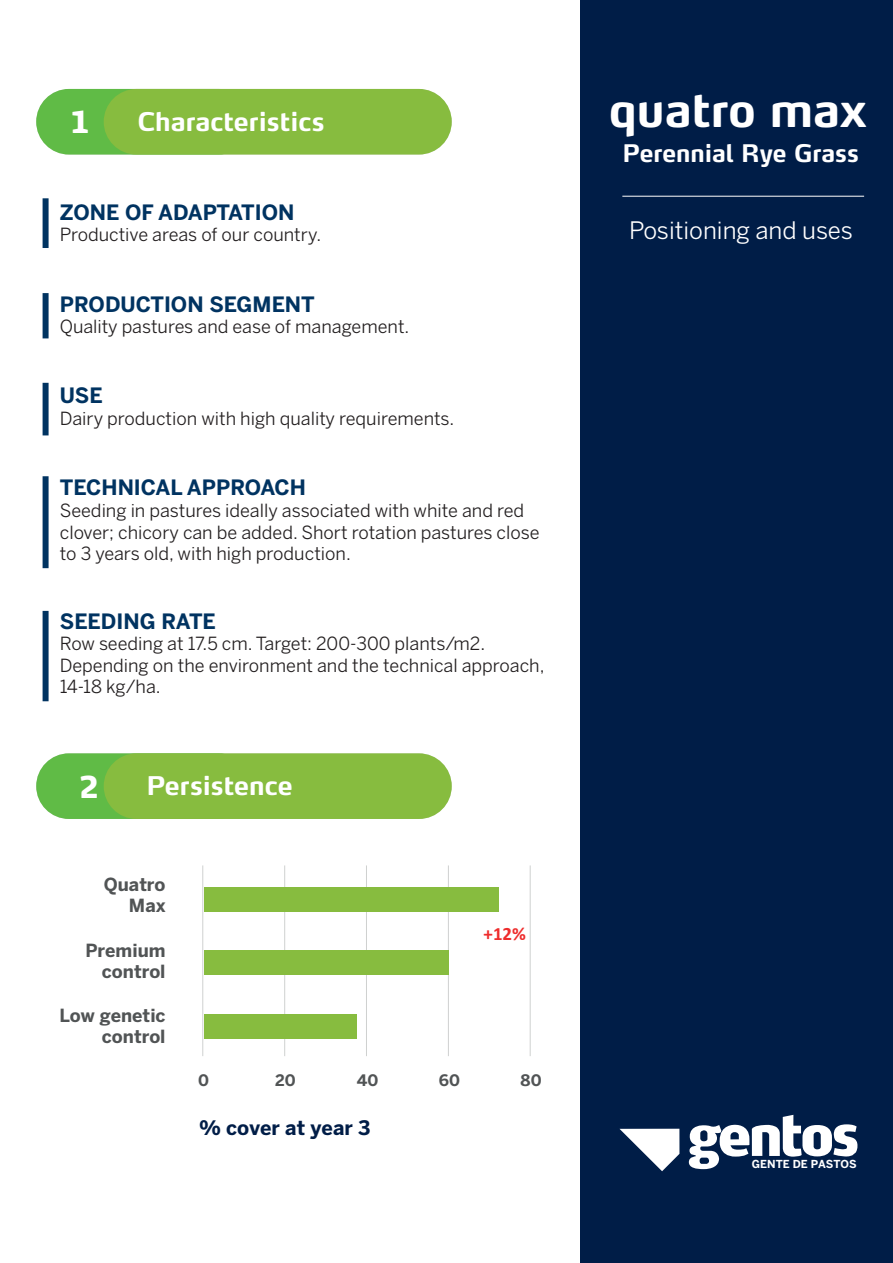
<style>
.page{position:relative;width:893px;height:1263px;background:#fff}
.page>*{position:absolute;margin:0;border:0;box-sizing:border-box;transform-origin:0 0}
.t1{font:700 46.05px "Max";color:#fff}
.t2{font:800 condensed 30px "Max Web W03";color:#fff}
.t3{font:700 25.5px "Max";color:#fff}
.t4{font:24px "Benton Sans";color:#fff}
.t5{font:700 24px "Max";color:#fff}
.t6{font:700 21px "Benton Sans";color:#003361}
.t7{font:700 19.8px "Benton Sans";color:#001d47}
.t8{font:700 18.9px "Calibri";color:#ee2d2d}
.t9{font:18px/21.6px "Benton Sans";color:#231f20}
.t10{font:700 18px/21px "Benton Sans";color:#515455;text-align:right}
.t11{font:700 15.75px "Benton Sans";letter-spacing:.005em;color:#515455}
.t12{font:700 10.95px "Benton Sans";color:#fff}
</style>
<div class="page">
<div style="left:36px;top:753px;width:215px;height:66px;background:#60bb46;border-radius:33px"></div>
<div style="left:104px;top:753px;width:348px;height:66px;background:#87bc3f;border-radius:33px"></div>
<div style="left:581px;top:0;width:312px;height:1263px;background:#001d47"></div>
<svg style="left:619px;top:1129px;width:60px;height:42px"></svg>
<svg style="left:689px;top:1115px;width:168px;height:54px"></svg>
<div style="left:43px;top:198px;width:6px;height:50px;background:#003361"></div>
<div style="left:43px;top:293px;width:6px;height:45px;background:#003361"></div>
<div style="left:43px;top:383px;width:6px;height:52px;background:#003361"></div>
<div style="left:43px;top:476px;width:6px;height:92px;background:#003361"></div>
<div style="left:43px;top:611px;width:6px;height:90px;background:#003361"></div>
<div style="left:36px;top:89px;width:215px;height:66px;background:#60bb46;border-radius:33px"></div>
<div style="left:104px;top:89px;width:348px;height:66px;background:#87bc3f;border-radius:33px"></div>
<hr style="left:530px;top:865px;width:1px;height:191px;background:#cfd1d0">
<hr style="left:448px;top:865px;width:1px;height:191px;background:#cfd1d0">
<hr style="left:366px;top:865px;width:1px;height:191px;background:#cfd1d0">
<hr style="left:284px;top:865px;width:1px;height:191px;background:#cfd1d0">
<hr style="left:202px;top:865px;width:1px;height:191px;background:#cfd1d0">
<div style="left:204px;top:887px;width:294px;height:24px;background:#87bc3f"></div>
<div style="left:204px;top:951px;width:245px;height:24px;background:#87bc3f"></div>
<div style="left:204px;top:1015px;width:153px;height:24px;background:#87bc3f"></div>
<hr style="left:622px;top:196px;width:242px;height:1px;background:#fff">
<h2 class="t2" style="left:70px;top:102px;width:22px">1</h2>
<h3 class="t3" style="left:138px;top:106px;width:188px">Characteristics</h3>
<p class="t6" style="left:60px;top:200px;width:236px">ZONE OF ADAPTATION</p>
<p class="t9" style="left:60px;top:224px;width:263px">Productive areas of our country.</p>
<p class="t6" style="left:60px;top:291px;width:257px">PRODUCTION SEGMENT</p>
<p class="t9" style="left:60px;top:316px;width:351px">Quality pastures and ease of management.</p>
<p class="t6" style="left:60px;top:383px;width:44px">USE</p>
<p class="t9" style="left:60px;top:407px;width:396px">Dairy production with high quality requirements.</p>
<p class="t6" style="left:60px;top:475px;width:248px">TECHNICAL APPROACH</p>
<p class="t9" style="left:60px;top:499px;width:481px">Seeding in pastures ideally associated with white and red clover; chicory can be added. Short rotation pastures close to 3 years old, with high production.</p>
<p class="t6" style="left:60px;top:608px;width:158px">SEEDING RATE</p>
<p class="t9" style="left:60px;top:632px;width:486px">Row seeding at 17.5 cm. Target: 200-300 plants/m2.<br>Depending on the environment and the technical approach,<br>14-18 kg/ha.</p>
<h2 class="t2" style="left:79px;top:767px;width:22px">2</h2>
<h3 class="t3" style="left:146px;top:770px;width:148px">Persistence</h3>
<p class="t10" style="left:104px;top:874px;width:63px">Quatro<br>Max</p>
<p class="t10" style="left:85px;top:940px;width:82px">Premium control</p>
<p class="t10" style="left:59px;top:1004px;width:108px">Low genetic control</p>
<p class="t8" style="left:484px;top:921px;width:44px">+12%</p>
<p class="t11" style="left:198px;top:1071px;width:12px">0</p>
<p class="t11" style="left:275px;top:1071px;width:22px">20</p>
<p class="t11" style="left:357px;top:1071px;width:23px">40</p>
<p class="t11" style="left:439px;top:1071px;width:23px">60</p>
<p class="t11" style="left:521px;top:1071px;width:23px">80</p>
<p class="t7" style="left:199px;top:1116px;width:173px">% cover at year 3</p>
<h1 class="t1" style="left:609px;top:81px;width:259px">quatro max</h1>
<h3 class="t5" style="left:622px;top:138px;width:238px">Perennial Rye Grass</h3>
<h3 class="t4" style="left:629px;top:216px;width:225px">Positioning and uses</h3>
<p class="t12" style="left:752px;top:1157px;width:106px">GENTE DE PASTOS</p>
</div>
